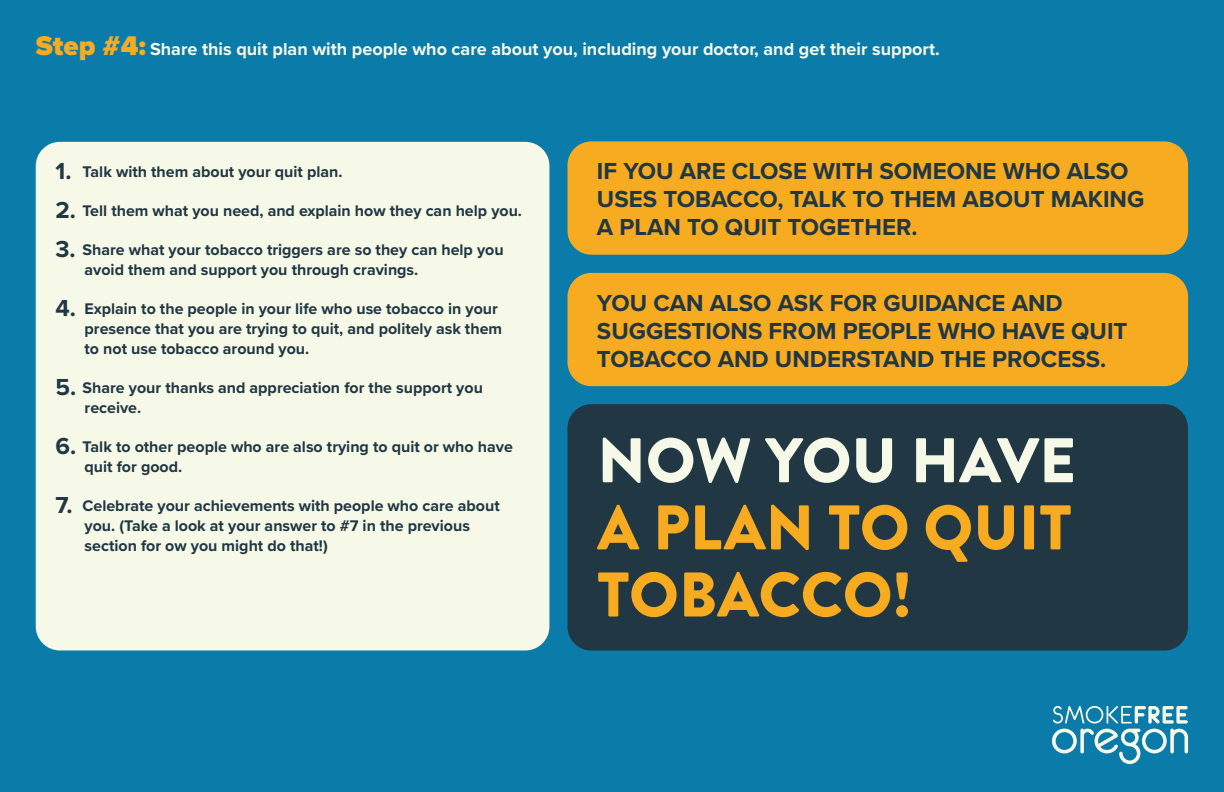
<style>
.page{position:relative;width:1224px;height:792px;background:#0b7ba9}
.page>*{position:absolute;margin:0;border:0;box-sizing:border-box;transform-origin:0 0}
.t1{font:900 62.9px/67.1px "Brandon Grotesque";color:#f7ab20;text-align:justify}
.t2{font:700 24px/28px "Proxima Nova";color:#213743}
.t3{font:700 18px "Proxima Nova";color:#f6f9e8}
.t4{font:700 16px/20px "Proxima Nova";color:#213743}
.s1{font-weight:900;font-size:28px;color:#f7ab20}
.s2{font-size:24px}
.s3{color:#f6f9e8}
</style>
<div class="page">
<div style="left:36px;top:142px;width:513px;height:508px;background:#f6f9e8;border-radius:24px"></div>
<div style="left:568px;top:141px;width:620px;height:114px;background:#f7ab20;border-radius:24px"></div>
<div style="left:568px;top:273px;width:620px;height:113px;background:#f7ab20;border-radius:24px"></div>
<div style="left:567px;top:404px;width:621px;height:247px;background:#213743;border-radius:24px"></div>
<img style="left:1052px;top:705px;width:137px;height:60px">
<h2 class="t3" style="left:36px;top:35px;width:905px"><span class="s1">Step #4:</span> Share this quit plan with people who care about you, including your doctor, and get their support.</h2>
<p class="t4" style="left:56px;top:161px;width:289px"><span class="s2">1.</span> Talk with them about your quit plan.</p>
<p class="t4" style="left:56px;top:200px;width:468px"><span class="s2">2.</span> Tell them what you need, and explain how they can help you.</p>
<p class="t4" style="left:85px;top:239px;width:421px;text-indent:-29px"><span class="s2">3.</span> Share what your tobacco triggers are so they can help you avoid them and support you through cravings.</p>
<p class="t4" style="left:85px;top:298px;width:419px;text-indent:-29px"><span class="s2">4.</span> Explain to the people in your life who use tobacco in your presence that you are trying to quit, and politely ask them to not use tobacco around you.</p>
<p class="t4" style="left:85px;top:377px;width:400px;text-indent:-29px"><span class="s2">5.</span> Share your thanks and appreciation for the support you receive.</p>
<p class="t4" style="left:85px;top:436px;width:430px;text-indent:-29px"><span class="s2">6.</span> Talk to other people who are also trying to quit or who have quit for good.</p>
<p class="t4" style="left:85px;top:495px;width:417px;text-indent:-29px"><span class="s2">7.</span> Celebrate your achievements with people who care about you. (Take a look at your answer to #7 in the previous section for ow you might do that!)</p>
<p class="t2" style="left:597px;top:157px;width:549px">IF YOU ARE CLOSE WITH SOMEONE WHO ALSO<br>USES TOBACCO, TALK TO THEM ABOUT MAKING<br>A PLAN TO QUIT TOGETHER.</p>
<p class="t2" style="left:597px;top:288px;width:532px">YOU CAN ALSO ASK FOR GUIDANCE AND<br>SUGGESTIONS FROM PEOPLE WHO HAVE QUIT<br>TOBACCO AND UNDERSTAND THE PROCESS.</p>
<h2 class="t1" style="left:597px;top:428px;width:480px"><span class="s3">NOW YOU HAVE </span>A PLAN TO QUIT TOBACCO!</h2>
</div>
